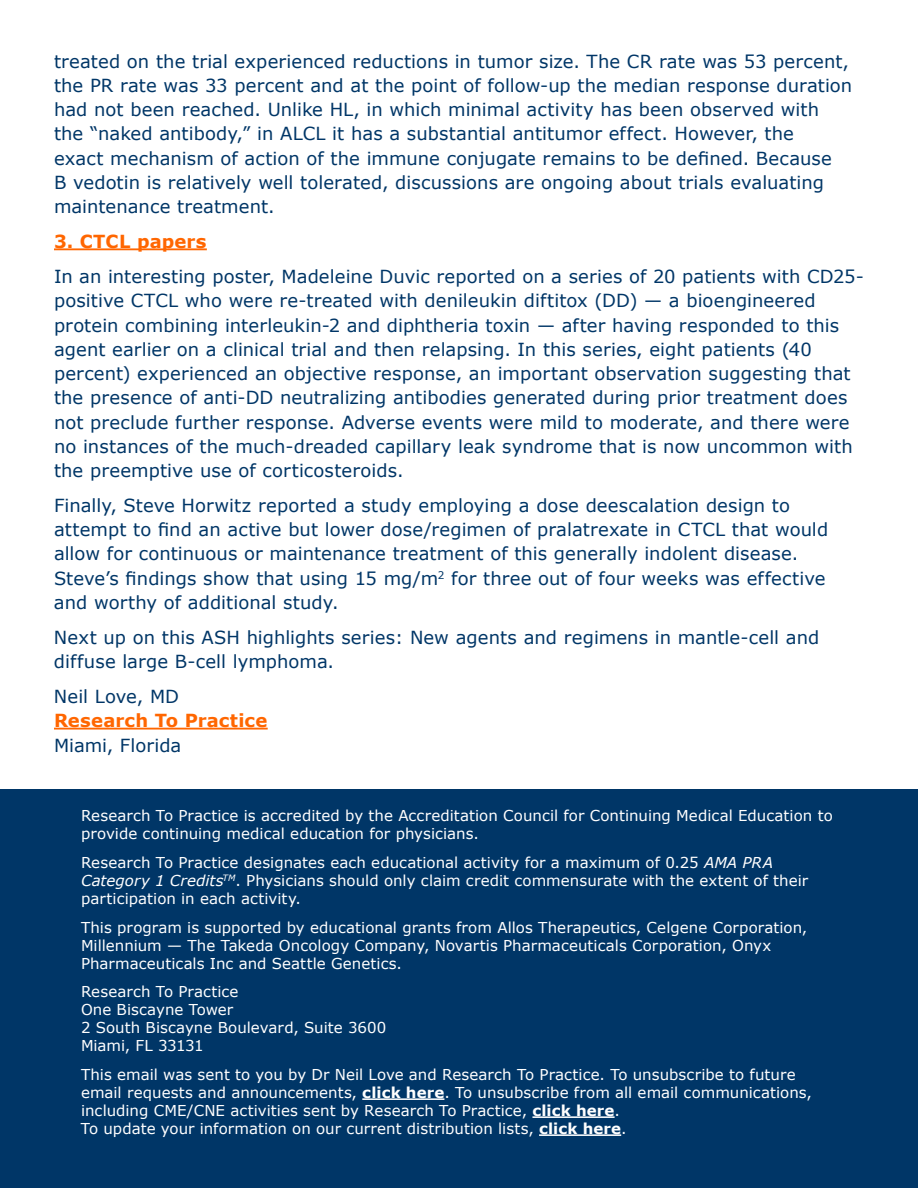
<style>
.page{position:relative;width:918px;height:1188px;background:#fff}
.page>*{position:absolute;margin:0;border:0;box-sizing:border-box;transform-origin:0 0}
.t1{font:18px/24.3px "Verdana";letter-spacing:.005em;color:#003667}
.t2{font:700 18px "Verdana";letter-spacing:.01em;color:#f60}
.t3{font:15px/18px "Verdana";letter-spacing:.005em;color:#fff}
.s1{font-style:italic}
.s2{font-weight:700}
</style>
<div class="page">
<div style="left:0;top:789px;width:918px;height:399px;background:#003667"></div>
<hr style="left:362px;top:1098px;width:82px;height:2px;background:#fff">
<hr style="left:532px;top:1116px;width:83px;height:2px;background:#fff">
<hr style="left:539px;top:1134px;width:82px;height:2px;background:#fff">
<hr style="left:54px;top:248px;width:153px;height:2px;background:#f60">
<hr style="left:54px;top:728px;width:214px;height:2px;background:#f60">
<p class="t1" style="left:54px;top:49px;width:800px">treated on the trial experienced reductions in tumor size. The CR rate was 53 percent, the PR rate was 33 percent and at the point of follow-up the median response duration had not been reached. Unlike HL, in which minimal activity has been observed with the “naked antibody,” in ALCL it has a substantial antitumor effect. However, the<br>exact mechanism of action of the immune conjugate remains to be defined. Because<br>B vedotin is relatively well tolerated, discussions are ongoing about trials evaluating maintenance treatment.</p>
<p class="t2" style="left:54px;top:230px;width:154px">3. CTCL papers</p>
<p class="t1" style="left:54px;top:265px;width:811px">In an interesting poster, Madeleine Duvic reported on a series of 20 patients with CD25- positive CTCL who were re-treated with denileukin diftitox (DD) — a bioengineered protein combining interleukin-2 and diphtheria toxin — after having responded to this agent earlier on a clinical trial and then relapsing. In this series, eight patients (40 percent) experienced an objective response, an important observation suggesting that the presence of anti-DD neutralizing antibodies generated during prior treatment does not preclude further response. Adverse events were mild to moderate, and there were no instances of the much-dreaded capillary leak syndrome that is now uncommon with the preemptive use of corticosteroids.</p>
<p class="t1" style="left:54px;top:494px;width:776px">Finally, Steve Horwitz reported a study employing a dose deescalation design to attempt to find an active but lower dose/regimen of pralatrexate in CTCL that would allow for continuous or maintenance treatment of this generally indolent disease.<br>Steve’s findings show that using 15 mg/m<sup>2</sup> for three out of four weeks was effective and worthy of additional study.</p>
<p class="t1" style="left:54px;top:626px;width:767px">Next up on this ASH highlights series: New agents and regimens in mantle-cell and diffuse large B-cell lymphoma.</p>
<p class="t1" style="left:54px;top:685px;width:127px">Neil Love, MD</p>
<p class="t2" style="left:54px;top:709px;width:215px">Research To Practice</p>
<p class="t1" style="left:54px;top:733px;width:129px">Miami, Florida</p>
<p class="t3" style="left:81px;top:807px;width:753px">Research To Practice is accredited by the Accreditation Council for Continuing Medical Education to provide continuing medical education for physicians.</p>
<p class="t3" style="left:81px;top:854px;width:729px">Research To Practice designates each educational activity for a maximum of 0.25 <span class="s1">AMA PRA<br>Category 1 Credits</span><sup>TM</sup>. Physicians should only claim credit commensurate with the extent of their participation in each activity.</p>
<p class="t3" style="left:81px;top:918px;width:728px">This program is supported by educational grants from Allos Therapeutics, Celgene Corporation,<br>Millennium — The Takeda Oncology Company, Novartis Pharmaceuticals Corporation, Onyx<br>Pharmaceuticals Inc and Seattle Genetics.</p>
<p class="t3" style="left:81px;top:983px;width:307px">Research To Practice<br>One Biscayne Tower<br>2 South Biscayne Boulevard, Suite 3600<br>Miami, FL 33131</p>
<p class="t3" style="left:81px;top:1066px;width:732px">This email was sent to you by Dr Neil Love and Research To Practice. To unsubscribe to future email requests and announcements, <span class="s2">click here</span>. To unsubscribe from all email communications, including CME/CNE activities sent by Research To Practice, <span class="s2">click here</span>.<br>To update your information on our current distribution lists, <span class="s2">click here</span>.</p>
</div>
